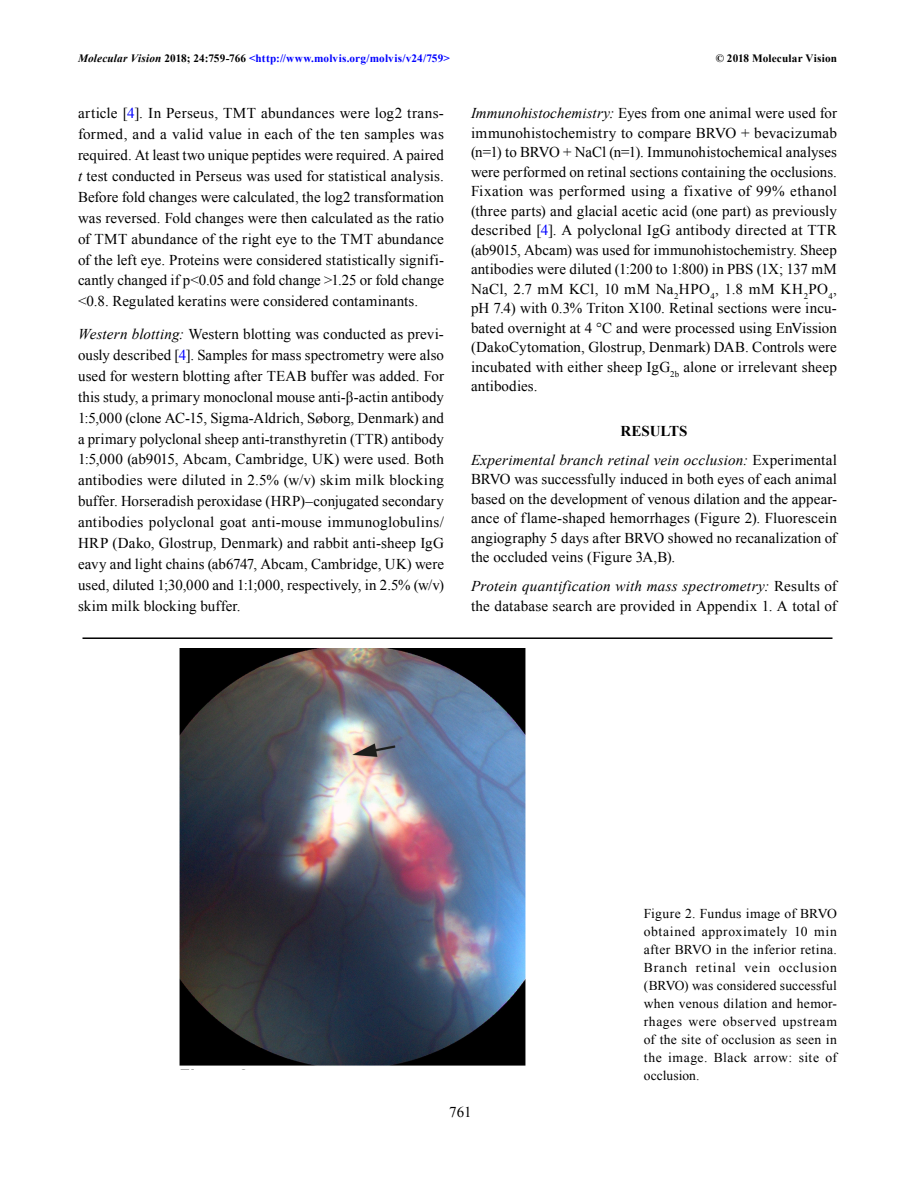
<style>
.page{position:relative;width:918px;height:1188px;background:#fff}
.page>*{position:absolute;margin:0;border:0;box-sizing:border-box;transform-origin:0 0}
.Para_No_Ind{font:15px/20.9px "Times New Roman";letter-spacing:.01em;color:#000;text-align:justify}
.t1{font:700 15px "Times New Roman";color:#000}
.Folio{font:15px "Times New Roman";color:#000}
.Fig_Caption{font:13.5px/18px "Times New Roman";letter-spacing:.025em;color:#000;text-align:justify}
.Header_Align_Left{font:700 11.25px "Times New Roman";letter-spacing:.015em;color:#00f}
.Header_Align_Right{font:700 11.25px "Times New Roman";letter-spacing:.015em;color:#000}
.s1{font-style:italic;color:#000}
.s2{color:#000}
.s3{color:#00f}
.s4{font-style:italic}
</style>
<div class="page">
<img style="left:179px;top:649px;width:347px;height:421px">
<hr style="left:82px;top:637px;width:750px;height:2px;background:#000">
<p class="Header_Align_Left" style="left:78px;top:50px;width:374px"><span class="s1">Molecular Vision</span> <span class="s2">2018; 24:759-766</span> &lt;http://www.molvis.org/molvis/v24/759&gt;</p>
<p class="Header_Align_Right" style="left:716px;top:50px;width:123px">© 2018 Molecular Vision</p>
<p class="Para_No_Ind" style="left:78px;top:103px;width:368px">article [<span class="s3">4</span>]. In Perseus, TMT abundances were log2 trans&shy;formed, and a valid value in each of the ten samples was required. At least two unique peptides were required. A paired <span class="s4">t</span> test conducted in Perseus was used for statistical analysis.<br>Before fold changes were calculated, the log2 transformation was reversed. Fold changes were then calculated as the ratio of TMT abundance of the right eye to the TMT abundance of the left eye. Proteins were considered statistically signifi&shy;cantly changed if p&lt;0.05 and fold change &gt;1.25 or fold change &lt;0.8. Regulated keratins were considered contaminants.</p>
<p class="Para_No_Ind" style="left:78px;top:323px;width:368px"><span class="s4">Western blotting:</span> Western blotting was conducted as previ&shy;ously described [<span class="s3">4</span>]. Samples for mass spectrometry were also used for western blotting after TEAB buffer was added. For this study, a primary monoclonal mouse anti-β-actin antibody 1:5,000 (clone AC-15, Sigma-Aldrich, Søborg, Denmark) and a primary polyclonal sheep anti-transthyretin (TTR) antibody 1:5,000 (ab9015, Abcam, Cambridge, UK) were used. Both antibodies were diluted in 2.5% (w/v) skim milk blocking buffer. Horseradish peroxidase (HRP)–conjugated secondary antibodies polyclonal goat anti-mouse immunoglobulins/ HRP (Dako, Glostrup, Denmark) and rabbit anti-sheep IgG eavy and light chains (ab6747, Abcam, Cambridge, UK) were used, diluted 1;30,000 and 1:1;000, respectively, in 2.5% (w/v) skim milk blocking buffer.</p>
<p class="Para_No_Ind" style="left:471px;top:103px;width:368px;line-height:19.5px"><span class="s4">Immunohistochemistry:</span> Eyes from one animal were used for immunohistochemistry to compare BRVO + bevacizumab (n=1) to BRVO + NaCl (n=1). Immunohistochemical analyses were performed on retinal sections containing the occlusions.<br>Fixation was performed using a fixative of 99% ethanol (three parts) and glacial acetic acid (one part) as previously described [<span class="s3">4</span>]. A polyclonal IgG antibody directed at TTR (ab9015, Abcam) was used for immunohistochemistry. Sheep antibodies were diluted (1:200 to 1:800) in PBS (1X; 137 mM NaCl, 2.7 mM KCl, 10 mM Na<sub>2</sub>HPO<sub>4</sub>, 1.8 mM KH<sub>2</sub>PO<sub>4</sub>, pH 7.4) with 0.3% Triton X100. Retinal sections were incu&shy;bated overnight at 4 °C and were processed using EnVission (DakoCytomation, Glostrup, Denmark) DAB. Controls were incubated with either sheep IgG<sub>2b</sub> alone or irrelevant sheep antibodies.</p>
<h1 class="t1" style="left:621px;top:420px;width:68px">RESULTS</h1>
<p class="Para_No_Ind" style="left:471px;top:450px;width:368px;line-height:19.5px"><span class="s4">Experimental branch retinal vein occlusion:</span> Experimental BRVO was successfully induced in both eyes of each animal based on the development of venous dilation and the appear&shy;ance of flame-shaped hemorrhages (Figure 2). Fluorescein angiography 5 days after BRVO showed no recanalization of the occluded veins (Figure 3A,B).</p>
<p class="Para_No_Ind" style="left:471px;top:576px;width:368px;line-height:19.5px"><span class="s4">Protein quantification with mass spectrometry:</span> Results of the database search are provided in Appendix 1. A total of</p>
<p class="Fig_Caption" style="left:644px;top:904px;width:195px">Figure 2. Fundus image of BRVO obtained approximately 10 min after BRVO in the inferior retina.<br>Branch retinal vein occlusion (BRVO) was considered successful when venous dilation and hemor&shy;rhages were observed upstream of the site of occlusion as seen in the image. Black arrow: site of occlusion.</p>
<p class="Folio" style="left:449px;top:1102px;width:24px">761</p>
</div>
